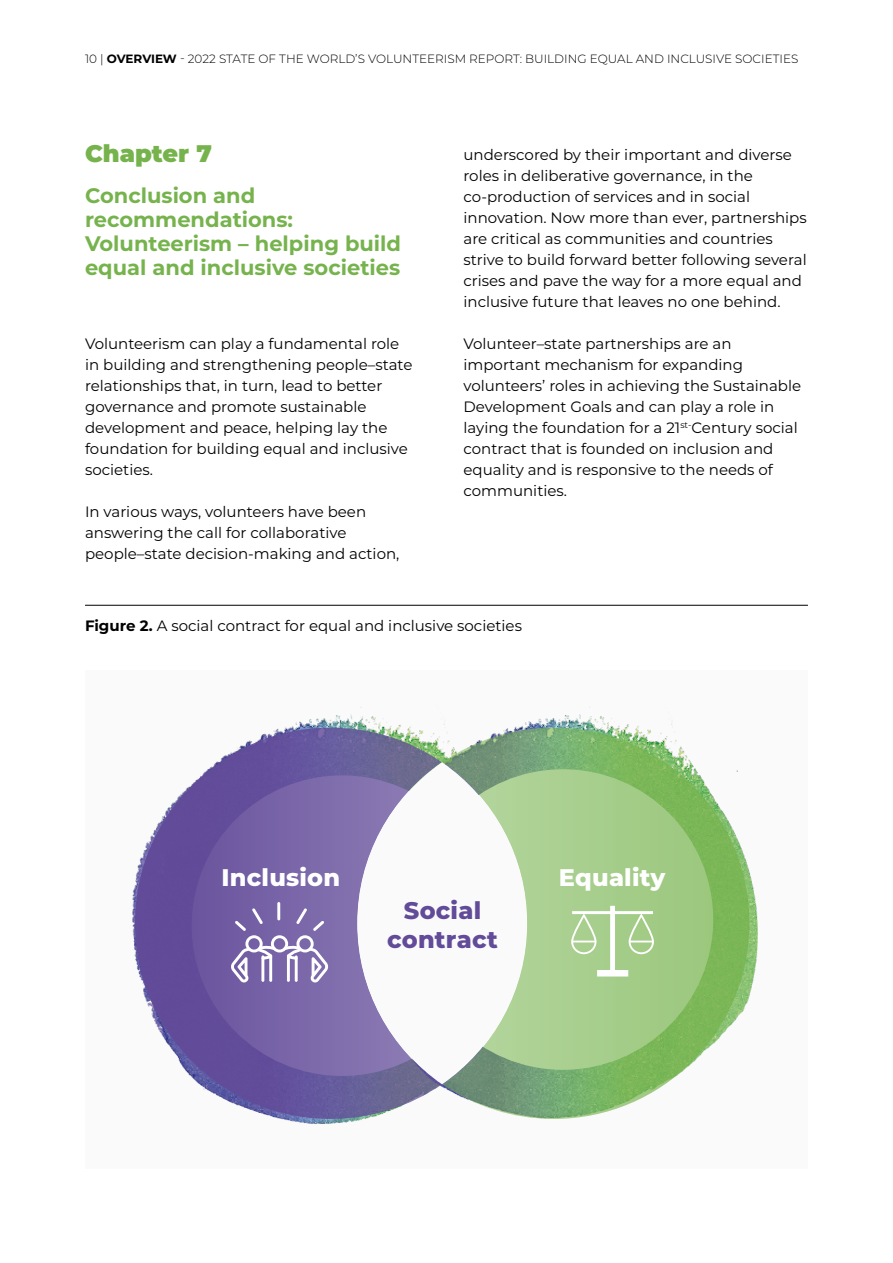
<style>
.page{position:relative;width:893px;height:1263px;background:#fff}
.page>*{position:absolute;margin:0;border:0;box-sizing:border-box;transform-origin:0 0}
.t1{font:800 24px "Montserrat";letter-spacing:.01em;color:#fff}
.t2{font:800 24px/28.8px "Montserrat";letter-spacing:.01em;color:#624b99;text-align:center}
.t3{font:900 24px "Montserrat";color:#76b34d}
.t4{font:700 21px/24px "Montserrat";color:#76b34d}
.t5{font:15px/21px "Montserrat";color:#000}
.t6{font:300 12px "Montserrat";color:#000}
.s1{font-weight:700}
</style>
<div class="page">
<hr style="left:85px;top:605px;width:723px;height:1px;background:#000">
<div style="left:85px;top:670px;width:723px;height:498px;background:#fafafa"></div>
<img style="left:344px;top:707px;width:414px;height:416px">
<svg style="left:135px;top:728px;width:307px;height:391px"></svg>
<svg style="left:443px;top:728px;width:306px;height:391px"></svg>
<svg style="left:572px;top:906px;width:81px;height:70px"></svg>
<div style="left:571px;top:914px;width:25px;height:40px;border:2px solid #fff;border-radius:12px"></div>
<div style="left:629px;top:914px;width:25px;height:40px;border:2px solid #fff;border-radius:12px"></div>
<hr style="left:630px;top:940px;width:23px;height:2px;background:#fff">
<hr style="left:572px;top:940px;width:23px;height:2px;background:#fff">
<hr style="left:277px;top:902px;width:3px;height:18px;background:#fff">
<svg style="left:230px;top:908px;width:99px;height:74px"></svg>
<div style="left:358px;top:762px;width:169px;height:322px;background:#fafafa;border-radius:50%"></div>
<p class="t6" style="left:85px;top:50px;width:715px">10 | <span class="s1">OVERVIEW</span> - 2022 STATE OF THE WORLD’S VOLUNTEERISM REPORT: BUILDING EQUAL AND INCLUSIVE SOCIETIES</p>
<h1 class="t3" style="left:85px;top:136px;width:128px">Chapter 7</h1>
<h2 class="t4" style="left:85px;top:183px;width:318px">Conclusion and recommendations:<br>Volunteerism – helping build equal and inclusive societies</h2>
<p class="t5" style="left:85px;top:333px;width:329px">Volunteerism can play a fundamental role in building and strengthening people–state relationships that, in turn, lead to better governance and promote sustainable development and peace, helping lay the foundation for building equal and inclusive societies.</p>
<p class="t5" style="left:85px;top:501px;width:316px">In various ways, volunteers have been answering the call for collaborative people–state decision-making and action,</p>
<p class="t5" style="left:463px;top:144px;width:345px">underscored by their important and diverse roles in deliberative governance, in the co-production of services and in social innovation. Now more than ever, partnerships are critical as communities and countries strive to build forward better following several crises and pave the way for a more equal and inclusive future that leaves no one behind.</p>
<p class="t5" style="left:463px;top:333px;width:339px">Volunteer–state partnerships are an important mechanism for expanding volunteers’ roles in achieving the Sustainable Development Goals and can play a role in laying the foundation for a 21<sup>st-</sup>Century social contract that is founded on inclusion and equality and is responsive to the needs of communities.</p>
<p class="t5" style="left:85px;top:615px;width:438px"><span class="s1">Figure 2.</span> A social contract for equal and inclusive societies</p>
<h1 class="t1" style="left:221px;top:860px;width:120px">Inclusion</h1>
<h1 class="t1" style="left:559px;top:860px;width:108px">Equality</h1>
<h1 class="t2" style="left:387px;top:895px;width:112px">Social contract</h1>
</div>
